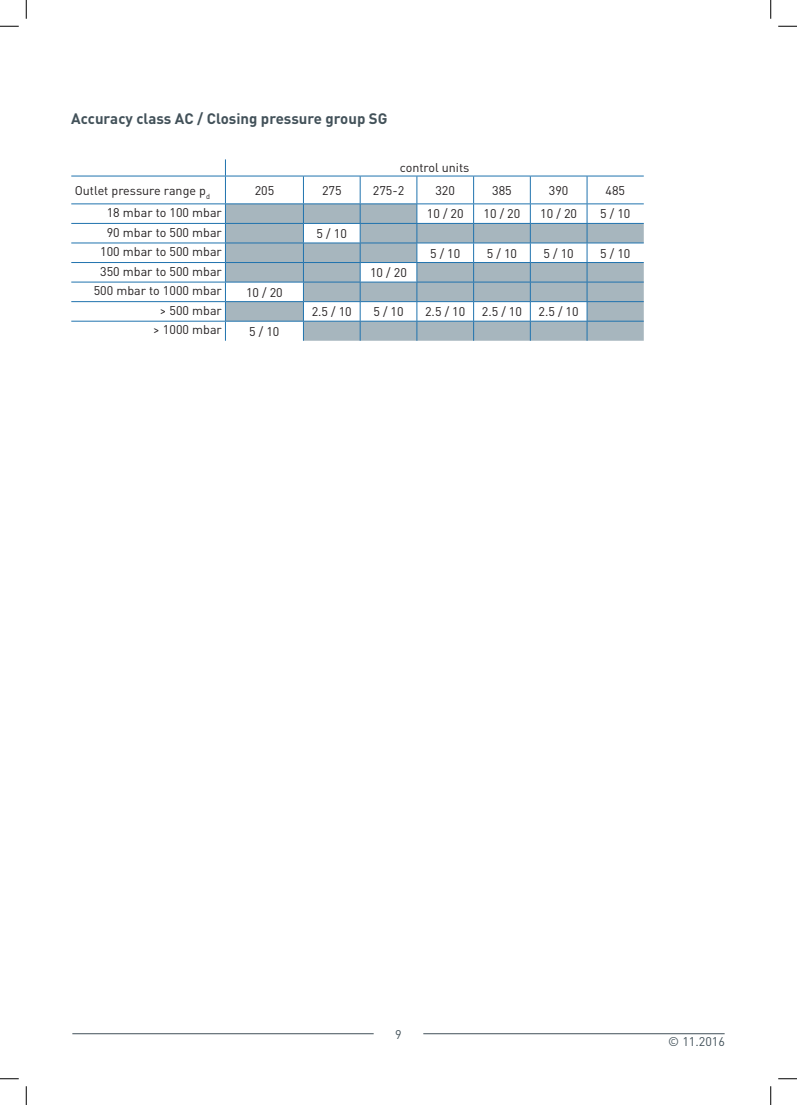
<style>
.page{position:relative;width:797px;height:1105px;background:#fff}
.page>*{position:absolute;margin:0;border:0;box-sizing:border-box;transform-origin:0 0}
.t1{font:700 15px "DIN Pro";color:#425159}
.t2{font:12.5px "DIN Pro";color:#231f20}
.t3{font:12.5px "DIN Pro";color:#425159}
</style>
<div class="page">
<hr style="left:72px;top:1033px;width:301px;height:1px;background:#425159">
<hr style="left:423px;top:1033px;width:301px;height:1px;background:#425159">
<svg style="left:226px;top:205px;width:417px;height:136px;fill:#a7b6be"></svg>
<hr style="left:71px;top:176px;width:154px;height:1px;background:#2073ae">
<hr style="left:71px;top:204px;width:154px;height:1px;background:#2073ae">
<hr style="left:225px;top:204px;width:78px;height:1px;background:#2073ae">
<hr style="left:303px;top:204px;width:57px;height:1px;background:#2073ae">
<hr style="left:360px;top:204px;width:57px;height:1px;background:#2073ae">
<hr style="left:417px;top:204px;width:56px;height:1px;background:#2073ae">
<hr style="left:71px;top:223px;width:154px;height:1px;background:#2073ae">
<hr style="left:71px;top:243px;width:154px;height:1px;background:#2073ae">
<hr style="left:71px;top:262px;width:154px;height:1px;background:#2073ae">
<hr style="left:71px;top:282px;width:154px;height:1px;background:#2073ae">
<hr style="left:71px;top:301px;width:154px;height:1px;background:#2073ae">
<hr style="left:71px;top:321px;width:154px;height:1px;background:#2073ae">
<hr style="left:225px;top:176px;width:78px;height:1px;background:#2073ae">
<hr style="left:303px;top:176px;width:57px;height:1px;background:#2073ae">
<hr style="left:360px;top:176px;width:57px;height:1px;background:#2073ae">
<hr style="left:417px;top:176px;width:56px;height:1px;background:#2073ae">
<hr style="left:473px;top:176px;width:57px;height:1px;background:#2073ae">
<hr style="left:530px;top:176px;width:57px;height:1px;background:#2073ae">
<hr style="left:587px;top:176px;width:56px;height:1px;background:#2073ae">
<hr style="left:473px;top:204px;width:57px;height:1px;background:#2073ae">
<hr style="left:530px;top:204px;width:57px;height:1px;background:#2073ae">
<hr style="left:587px;top:204px;width:56px;height:1px;background:#2073ae">
<hr style="left:473px;top:223px;width:57px;height:1px;background:#2073ae">
<hr style="left:530px;top:223px;width:57px;height:1px;background:#2073ae">
<hr style="left:587px;top:223px;width:56px;height:1px;background:#2073ae">
<hr style="left:473px;top:243px;width:57px;height:1px;background:#2073ae">
<hr style="left:530px;top:243px;width:57px;height:1px;background:#2073ae">
<hr style="left:587px;top:243px;width:56px;height:1px;background:#2073ae">
<hr style="left:473px;top:262px;width:57px;height:1px;background:#2073ae">
<hr style="left:530px;top:262px;width:57px;height:1px;background:#2073ae">
<hr style="left:587px;top:262px;width:56px;height:1px;background:#2073ae">
<hr style="left:473px;top:282px;width:57px;height:1px;background:#2073ae">
<hr style="left:530px;top:282px;width:57px;height:1px;background:#2073ae">
<hr style="left:587px;top:282px;width:56px;height:1px;background:#2073ae">
<hr style="left:473px;top:301px;width:57px;height:1px;background:#2073ae">
<hr style="left:530px;top:301px;width:57px;height:1px;background:#2073ae">
<hr style="left:587px;top:301px;width:56px;height:1px;background:#2073ae">
<hr style="left:473px;top:321px;width:57px;height:1px;background:#2073ae">
<hr style="left:530px;top:321px;width:57px;height:1px;background:#2073ae">
<svg style="left:530px;top:176px;width:1px;height:165px"></svg>
<hr style="left:587px;top:321px;width:56px;height:1px;background:#2073ae">
<svg style="left:586px;top:176px;width:1px;height:165px"></svg>
<hr style="left:225px;top:223px;width:78px;height:1px;background:#2073ae">
<hr style="left:303px;top:223px;width:57px;height:1px;background:#2073ae">
<hr style="left:360px;top:223px;width:57px;height:1px;background:#2073ae">
<hr style="left:417px;top:223px;width:56px;height:1px;background:#2073ae">
<hr style="left:225px;top:243px;width:78px;height:1px;background:#2073ae">
<hr style="left:303px;top:243px;width:57px;height:1px;background:#2073ae">
<hr style="left:360px;top:243px;width:57px;height:1px;background:#2073ae">
<hr style="left:417px;top:243px;width:56px;height:1px;background:#2073ae">
<hr style="left:225px;top:262px;width:78px;height:1px;background:#2073ae">
<hr style="left:303px;top:262px;width:57px;height:1px;background:#2073ae">
<hr style="left:360px;top:262px;width:57px;height:1px;background:#2073ae">
<hr style="left:417px;top:262px;width:56px;height:1px;background:#2073ae">
<hr style="left:225px;top:282px;width:78px;height:1px;background:#2073ae">
<hr style="left:303px;top:282px;width:57px;height:1px;background:#2073ae">
<hr style="left:360px;top:282px;width:57px;height:1px;background:#2073ae">
<hr style="left:417px;top:282px;width:56px;height:1px;background:#2073ae">
<hr style="left:225px;top:301px;width:78px;height:1px;background:#2073ae">
<svg style="left:225px;top:159px;width:1px;height:182px"></svg>
<hr style="left:303px;top:301px;width:57px;height:1px;background:#2073ae">
<hr style="left:360px;top:301px;width:57px;height:1px;background:#2073ae">
<hr style="left:417px;top:301px;width:56px;height:1px;background:#2073ae">
<hr style="left:225px;top:321px;width:78px;height:1px;background:#2073ae">
<hr style="left:303px;top:321px;width:57px;height:1px;background:#2073ae">
<svg style="left:303px;top:176px;width:1px;height:165px"></svg>
<hr style="left:360px;top:321px;width:57px;height:1px;background:#2073ae">
<svg style="left:360px;top:176px;width:1px;height:165px"></svg>
<hr style="left:417px;top:321px;width:56px;height:1px;background:#2073ae">
<svg style="left:416px;top:176px;width:1px;height:165px"></svg>
<svg style="left:473px;top:176px;width:1px;height:165px"></svg>
<svg style="left:0;top:25px;width:19px;height:2px"></svg>
<svg style="left:778px;top:25px;width:19px;height:2px"></svg>
<svg style="left:0;top:1078px;width:19px;height:1px"></svg>
<svg style="left:778px;top:1078px;width:19px;height:1px"></svg>
<svg style="left:25px;top:0;width:2px;height:19px"></svg>
<svg style="left:25px;top:1086px;width:2px;height:19px"></svg>
<svg style="left:770px;top:0;width:1px;height:19px"></svg>
<svg style="left:770px;top:1086px;width:1px;height:19px"></svg>
<p class="t1" style="left:71px;top:106px;width:318px">Accuracy class AC / Closing pressure group SG</p>
<p class="t2" style="left:400px;top:158px;width:71px">control units</p>
<p class="t2" style="left:75px;top:180px;width:137px">Outlet pressure range p<sub>d</sub></p>
<p class="t2" style="left:255px;top:180px;width:21px">205</p>
<p class="t2" style="left:322px;top:180px;width:21px">275</p>
<p class="t2" style="left:373px;top:180px;width:33px">275-2</p>
<p class="t2" style="left:435px;top:180px;width:21px">320</p>
<p class="t2" style="left:492px;top:180px;width:21px">385</p>
<p class="t2" style="left:549px;top:180px;width:21px">390</p>
<p class="t2" style="left:605px;top:180px;width:21px">485</p>
<p class="t2" style="left:107px;top:203px;width:117px">18 mbar to 100 mbar</p>
<p class="t2" style="left:427px;top:204px;width:38px">10 / 20</p>
<p class="t2" style="left:483px;top:204px;width:38px">10 / 20</p>
<p class="t2" style="left:540px;top:204px;width:38px">10 / 20</p>
<p class="t2" style="left:600px;top:204px;width:32px">5 / 10</p>
<p class="t2" style="left:107px;top:222px;width:117px">90 mbar to 500 mbar</p>
<p class="t2" style="left:317px;top:224px;width:32px">5 / 10</p>
<p class="t2" style="left:100px;top:242px;width:123px">100 mbar to 500 mbar</p>
<p class="t2" style="left:430px;top:243px;width:32px">5 / 10</p>
<p class="t2" style="left:487px;top:243px;width:32px">5 / 10</p>
<p class="t2" style="left:543px;top:243px;width:32px">5 / 10</p>
<p class="t2" style="left:600px;top:243px;width:32px">5 / 10</p>
<p class="t2" style="left:100px;top:261px;width:123px">350 mbar to 500 mbar</p>
<p class="t2" style="left:370px;top:263px;width:38px">10 / 20</p>
<p class="t2" style="left:94px;top:281px;width:130px">500 mbar to 1000 mbar</p>
<p class="t2" style="left:246px;top:282px;width:38px">10 / 20</p>
<p class="t2" style="left:160px;top:300px;width:63px">&gt; 500 mbar</p>
<p class="t2" style="left:312px;top:302px;width:42px">2.5 / 10</p>
<p class="t2" style="left:373px;top:302px;width:32px">5 / 10</p>
<p class="t2" style="left:425px;top:302px;width:42px">2.5 / 10</p>
<p class="t2" style="left:482px;top:302px;width:42px">2.5 / 10</p>
<p class="t2" style="left:538px;top:302px;width:42px">2.5 / 10</p>
<p class="t2" style="left:153px;top:320px;width:70px">&gt; 1000 mbar</p>
<p class="t2" style="left:249px;top:321px;width:32px">5 / 10</p>
<p class="t3" style="left:395px;top:1024px;width:8px">9</p>
<p class="t3" style="left:668px;top:1031px;width:58px">© 11.2016</p>
</div>
